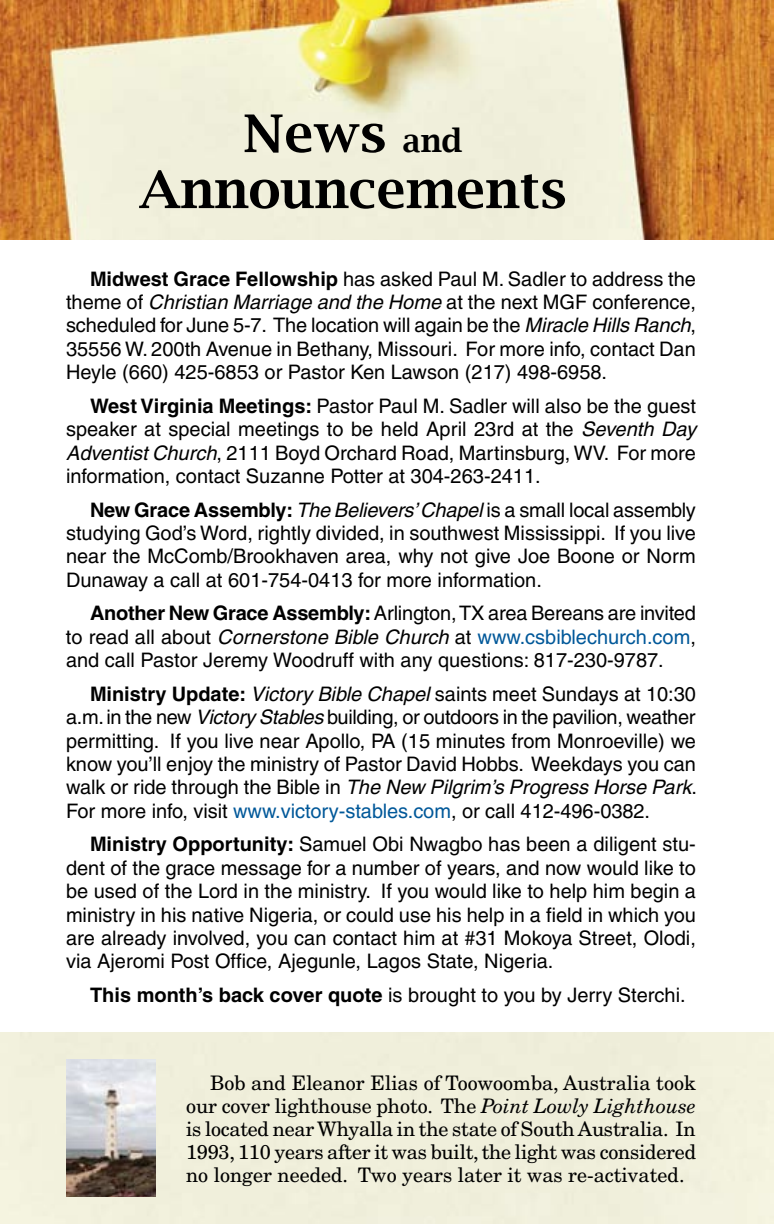
<style>
.page{position:relative;width:774px;height:1224px;background:#fff}
.page>*{position:absolute;margin:0;border:0;box-sizing:border-box;transform-origin:0 0}
.t1{font:600 52px/56px "Lucida Bright";color:#000;text-align:center}
.t2{font:20px/23.4px "Helvetica";color:#000;text-align:justify}
.t3{font:20px/23px "New Century Schlbk";color:#000;text-align:justify}
.s1{font-size:32px}
.s2{font-weight:700}
.s3{font-style:italic}
.s4{color:#005899}
</style>
<div class="page">
<img style="left:0;top:0;width:774px;height:240px">
<img style="left:66px;top:1059px;width:90px;height:138px">
<h1 class="t1" style="left:139px;top:105px;width:429px">News <span class="s1">and<br></span>Announcements</h1>
<p class="t2" style="left:66px;top:267px;width:632px;text-indent:24px"><span class="s2">Midwest Grace Fellowship</span> has asked Paul M. Sadler to address the theme of <span class="s3">Christian Marriage and the Home</span> at the next MGF conference, scheduled for June 5-7. The location will again be the <span class="s3">Miracle Hills Ranch</span>, 35556 W. 200th Avenue in Bethany, Missouri. For more info, contact Dan Heyle (660) 425-6853 or Pastor Ken Lawson (217) 498-6958.</p>
<p class="t2" style="left:66px;top:394px;width:632px;text-indent:24px"><span class="s2">West Virginia Meetings:</span> Pastor Paul M. Sadler will also be the guest speaker at special meetings to be held April 23rd at the <span class="s3">Seventh Day Adventist Church</span>, 2111 Boyd Orchard Road, Martinsburg, WV. For more information, contact Suzanne Potter at 304-263-2411.</p>
<p class="t2" style="left:66px;top:498px;width:631px;text-indent:24px"><span class="s2">New Grace Assembly:</span> <span class="s3">The Believers’ Chapel</span> is a small local assembly studying God’s Word, rightly divided, in southwest Mississippi. If you live near the McComb/Brookhaven area, why not give Joe Boone or Norm Dunaway a call at 601-754-0413 for more information.</p>
<p class="t2" style="left:66px;top:602px;width:632px;text-indent:24px"><span class="s2">Another New Grace Assembly:</span> Arlington, TX area Bereans are invited to read all about <span class="s3">Cornerstone Bible Church</span> at <span class="s4">www.csbiblechurch.com</span>, and call Pastor Jeremy Woodruff with any questions: 817-230-9787.</p>
<p class="t2" style="left:66px;top:682px;width:633px;text-indent:24px"><span class="s2">Ministry Update:</span> <span class="s3">Victory Bible Chapel</span> saints meet Sundays at 10:30 a.m. in the new <span class="s3">Victory Stables</span> building, or outdoors in the pavilion, weather permitting. If you live near Apollo, PA (15 minutes from Monroeville) we know you’ll enjoy the ministry of Pastor David Hobbs. Weekdays you can walk or ride through the Bible in <span class="s3">The New Pilgrim’s Progress Horse Park</span>.<br>For more info, visit <span class="s4">www.victory-stables.com</span>, or call 412-496-0382.</p>
<p class="t2" style="left:66px;top:833px;width:632px;text-indent:24px"><span class="s2">Ministry Opportunity:</span> Samuel Obi Nwagbo has been a diligent stu&shy;dent of the grace message for a number of years, and now would like to be used of the Lord in the ministry. If you would like to help him begin a ministry in his native Nigeria, or could use his help in a field in which you are already involved, you can contact him at #31 Mokoya Street, Olodi, via Ajeromi Post Office, Ajegunle, Lagos State, Nigeria.</p>
<p class="t2" style="left:90px;top:983px;width:597px"><span class="s2">This month’s back cover quote</span> is brought to you by Jerry Sterchi.</p>
<p class="t3" style="left:186px;top:1071px;width:512px;text-indent:24px">Bob and Eleanor Elias of Toowoomba, Australia took our cover lighthouse photo. The <span class="s3">Point Lowly Lighthouse </span>is located near Whyalla in the state of South Australia. In 1993, 110 years after it was built, the light was considered no longer needed. Two years later it was re-activated.</p>
</div>
